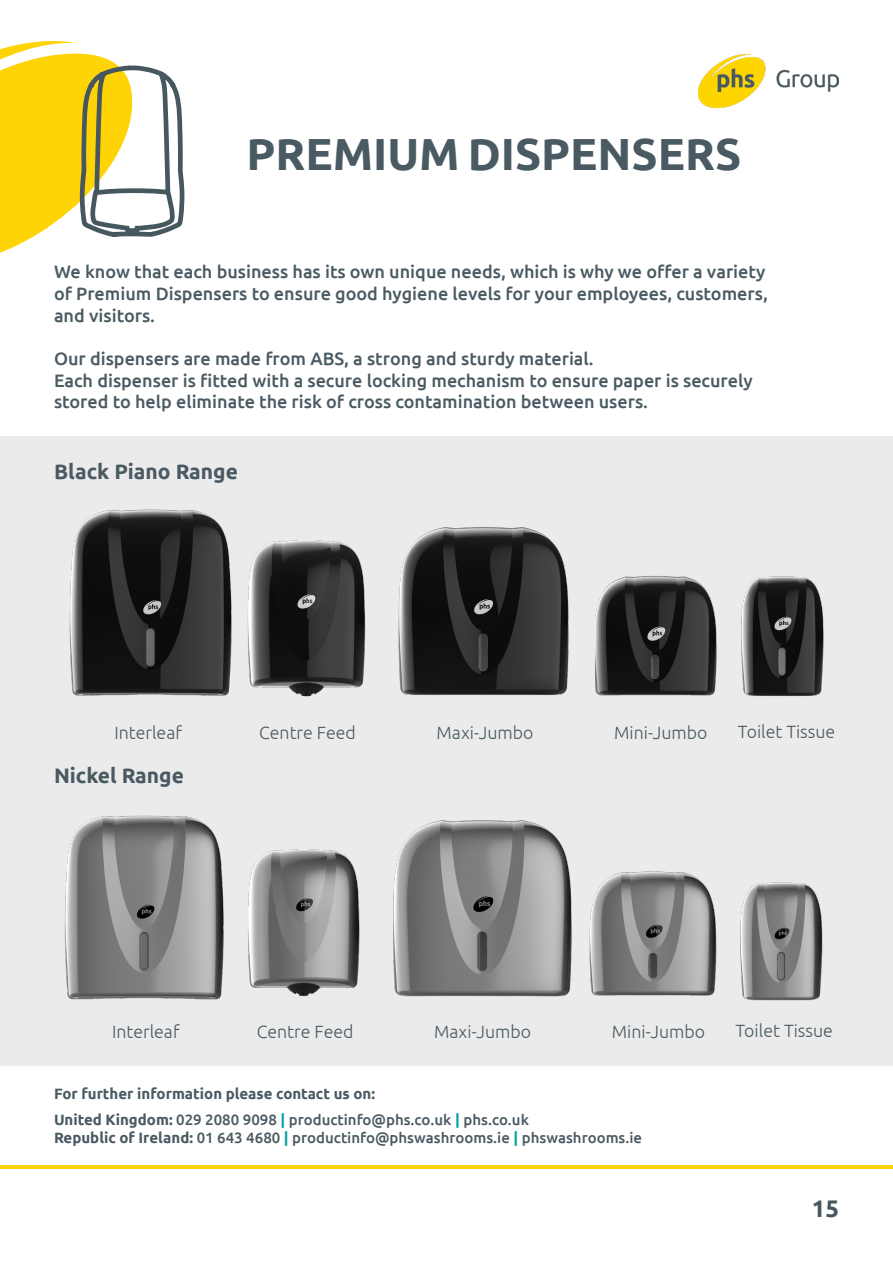
<style>
.page{position:relative;width:893px;height:1263px;background:#fff}
.page>*{position:absolute;margin:0;border:0;box-sizing:border-box;transform-origin:0 0}
.t1{font:700 45px "Ubuntu";color:#4a5a62}
.t2{font:700 24px "Ubuntu";color:#45575e}
.t3{font:700 21px "Ubuntu";color:#4a5a62}
.t4{font:500 18px/21.6px "Ubuntu";color:#4a5a62}
.t5{font:300 17.7px "Ubuntu";color:#4a5a62}
.t6{font:700 15px/26.5px "Ubuntu";color:#4a5a62}
.t7{font:500 15px "Ubuntu";color:#4a5a62}
.s1{font-weight:500}
.s2{color:#00a2a3}
.s3{font-weight:700}
.s4{font-weight:700;color:#00a2a3}
</style>
<div class="page">
<div style="left:0;top:436px;width:893px;height:629px;background:#ecebeb"></div>
<hr style="left:0;top:1165px;width:893px;height:4px;background:#ffd508">
<img style="left:698px;top:54px;width:141px;height:53px">
<svg style="left:0;top:41px;width:185px;height:212px"></svg>
<img style="left:247px;top:540px;width:119px;height:157px">
<img style="left:398px;top:527px;width:171px;height:168px">
<img style="left:595px;top:576px;width:122px;height:120px">
<img style="left:742px;top:576px;width:82px;height:120px">
<img style="left:69px;top:509px;width:163px;height:187px">
<img style="left:248px;top:849px;width:112px;height:148px">
<img style="left:393px;top:820px;width:179px;height:177px">
<img style="left:589px;top:871px;width:128px;height:125px">
<img style="left:740px;top:882px;width:83px;height:119px">
<img style="left:64px;top:815px;width:160px;height:185px">
<h1 class="t1" style="left:247px;top:127px;width:496px">PREMIUM DISPENSERS</h1>
<p class="t4" style="left:54px;top:261px;width:715px">We know that each business has its own unique needs, which is why we offer a variety of Premium Dispensers to ensure good hygiene levels for your employees, customers, and visitors.</p>
<p class="t4" style="left:54px;top:347px;width:700px">Our dispensers are made from ABS, a strong and sturdy material.<br>Each dispenser is fitted with a secure locking mechanism to ensure paper is securely stored to help eliminate the risk of cross contamination between users.</p>
<p class="t3" style="left:54px;top:459px;width:185px">Black Piano Range</p>
<p class="t5" style="left:114px;top:722px;width:69px">Interleaf</p>
<p class="t5" style="left:259px;top:722px;width:98px">Centre Feed</p>
<p class="t5" style="left:437px;top:722px;width:98px">Maxi-Jumbo</p>
<p class="t5" style="left:614px;top:722px;width:95px">Mini-Jumbo</p>
<p class="t5" style="left:738px;top:721px;width:99px">Toilet Tissue</p>
<p class="t3" style="left:54px;top:763px;width:131px">Nickel Range</p>
<p class="t5" style="left:112px;top:1021px;width:69px">Interleaf</p>
<p class="t5" style="left:257px;top:1021px;width:98px">Centre Feed</p>
<p class="t5" style="left:434px;top:1021px;width:98px">Maxi-Jumbo</p>
<p class="t5" style="left:612px;top:1021px;width:95px">Mini-Jumbo</p>
<p class="t5" style="left:735px;top:1020px;width:99px">Toilet Tissue</p>
<p class="t6" style="left:54px;top:1080px;width:476px">For further information please contact us on:<br>United Kingdom: <span class="s1">029 2080 9098</span> <span class="s2">|</span> <span class="s1">productinfo@phs.co.uk</span> <span class="s2">|</span> <span class="s1">phs.co.uk</span></p>
<p class="t7" style="left:54px;top:1128px;width:590px"><span class="s3">Republic of Ireland:</span> 01 643 4680 <span class="s4">|</span> productinfo@phswashrooms.ie <span class="s4">|</span> phswashrooms.ie</p>
<h2 class="t2" style="left:812px;top:1194px;width:29px">15</h2>
</div>
